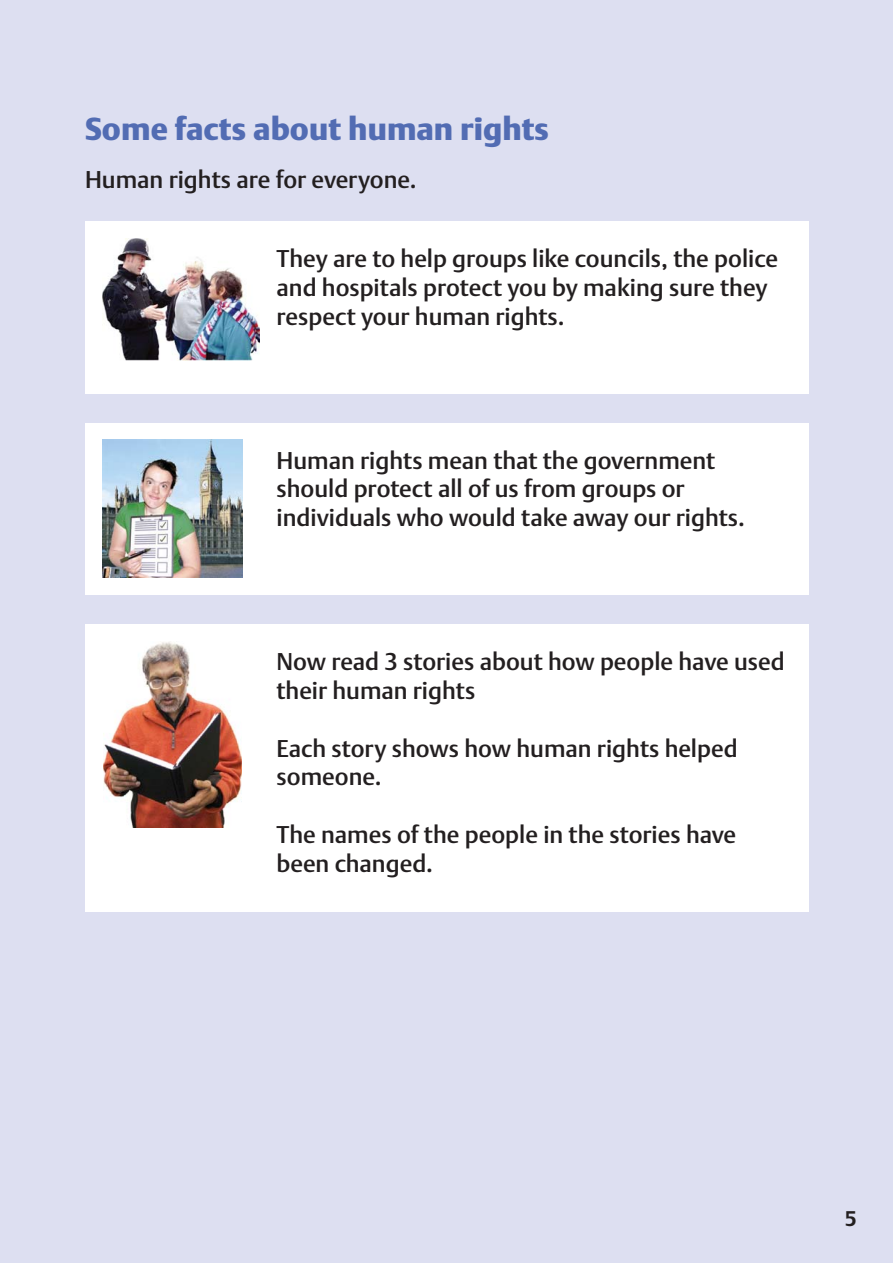
<style>
.page{position:relative;width:893px;height:1263px;background:#fff}
.page>*{position:absolute;margin:0;border:0;box-sizing:border-box;transform-origin:0 0}
.t1{font:31.5px "DTL Argo T Black";color:#526cb3}
.t2{font:24px/28.8px "DTL Argo T Medium";color:#231f20}
.t3{font:700 21px "DTL Argo T";color:#231f20}
</style>
<div class="page">
<div style="left:0;top:0;width:892px;height:1263px;background:#dddff1"></div>
<div style="left:85px;top:624px;width:723px;height:287px;background:#fff"></div>
<img style="left:103px;top:642px;width:138px;height:186px">
<div style="left:85px;top:423px;width:723px;height:172px;background:#fff"></div>
<img style="left:102px;top:440px;width:140px;height:138px">
<div style="left:85px;top:221px;width:723px;height:173px;background:#fff"></div>
<img style="left:102px;top:238px;width:157px;height:122px">
<h1 class="t1" style="left:85px;top:115px;width:465px">Some facts about human rights</h1>
<p class="t2" style="left:85px;top:167px;width:333px">Human rights are for everyone.</p>
<p class="t2" style="left:276px;top:246px;width:503px">They are to help groups like councils, the police and hospitals protect you by making sure they respect your human rights.</p>
<p class="t2" style="left:276px;top:448px;width:470px">Human rights mean that the government should protect all of us from groups or individuals who would take away our rights.</p>
<p class="t2" style="left:276px;top:649px;width:509px">Now read 3 stories about how people have used their human rights</p>
<p class="t2" style="left:276px;top:736px;width:462px">Each story shows how human rights helped someone.</p>
<p class="t2" style="left:276px;top:822px;width:461px">The names of the people in the stories have been changed.</p>
<p class="t3" style="left:844px;top:1210px;width:13px">5</p>
</div>
